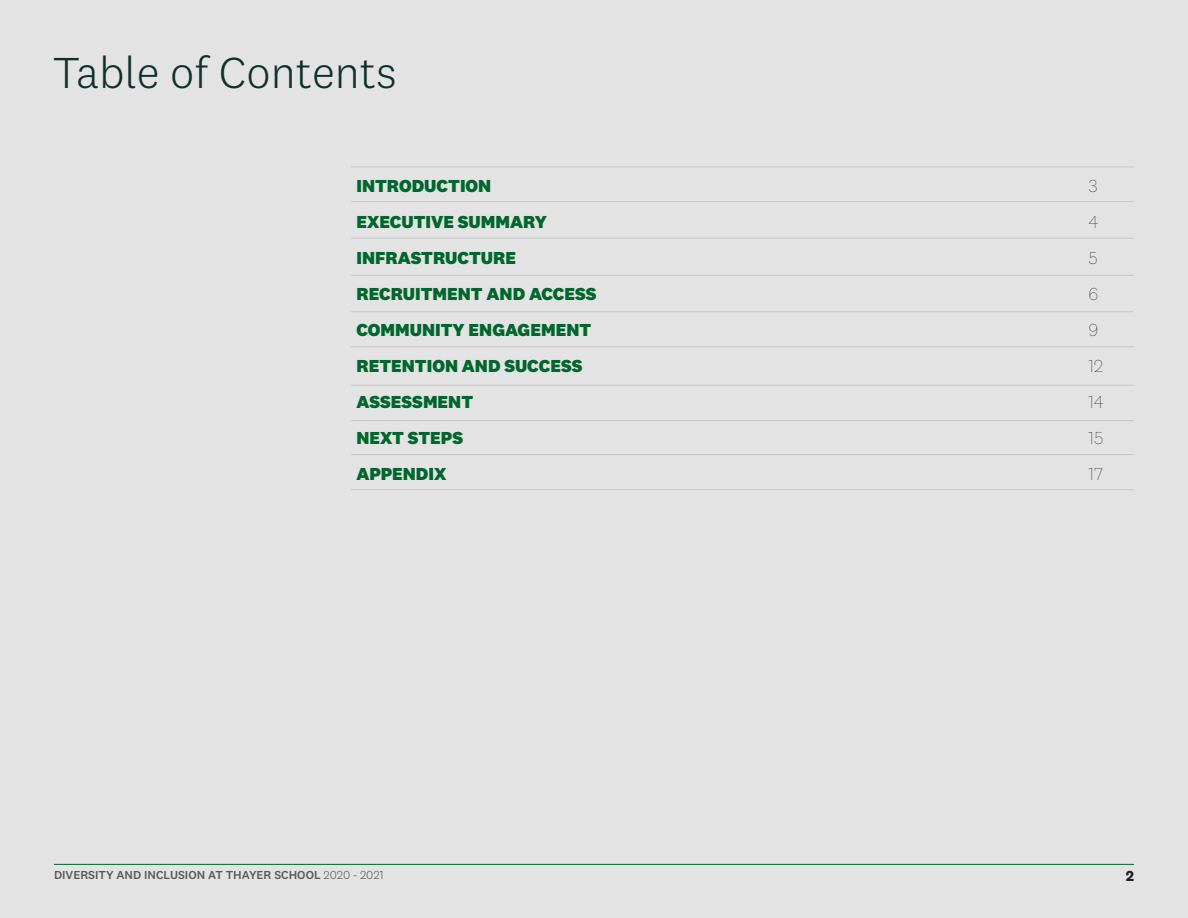
<style>
.page{position:relative;width:1188px;height:918px;background:#e2e3e2}
.page>*{position:absolute;margin:0;border:0;box-sizing:border-box;transform-origin:0 0}
.t1{font:300 45px "National 2";color:#0f302a}
.t2{font:800 18px "National 2";color:#00662d}
.t3{font:100 18px "National 2";letter-spacing:-.005em;color:#231f20}
.t4{font:700 15px "National 2";color:#231f20}
.t5{font:500 12px "National 2";color:#57585a}
.s1{font-weight:300}
</style>
<div class="page">
<hr style="left:54px;top:864px;width:1080px;height:1px;background:#00662d">
<hr style="left:351px;top:167px;width:783px;height:1px;background:#c7c8ca">
<hr style="left:351px;top:201px;width:783px;height:1px;background:#c7c8ca">
<hr style="left:351px;top:238px;width:783px;height:1px;background:#c7c8ca">
<hr style="left:351px;top:275px;width:783px;height:1px;background:#c7c8ca">
<hr style="left:351px;top:311px;width:783px;height:1px;background:#c7c8ca">
<hr style="left:351px;top:346px;width:783px;height:1px;background:#c7c8ca">
<hr style="left:351px;top:385px;width:783px;height:1px;background:#c7c8ca">
<hr style="left:351px;top:420px;width:783px;height:1px;background:#c7c8ca">
<hr style="left:351px;top:454px;width:783px;height:1px;background:#c7c8ca">
<hr style="left:351px;top:489px;width:783px;height:1px;background:#c7c8ca">
<h1 class="t1" style="left:53px;top:47px;width:345px">Table of Contents</h1>
<p class="t2" style="left:356px;top:174px;width:136px">INTRODUCTION</p>
<p class="t3" style="left:1088px;top:176px;width:11px">3</p>
<p class="t2" style="left:356px;top:210px;width:192px">EXECUTIVE SUMMARY</p>
<p class="t3" style="left:1088px;top:212px;width:12px">4</p>
<p class="t2" style="left:356px;top:246px;width:161px">INFRASTRUCTURE</p>
<p class="t3" style="left:1088px;top:248px;width:11px">5</p>
<p class="t2" style="left:356px;top:282px;width:242px">RECRUITMENT AND ACCESS</p>
<p class="t3" style="left:1088px;top:284px;width:11px">6</p>
<p class="t2" style="left:356px;top:318px;width:236px">COMMUNITY ENGAGEMENT</p>
<p class="t3" style="left:1088px;top:320px;width:11px">9</p>
<p class="t2" style="left:356px;top:354px;width:228px">RETENTION AND SUCCESS</p>
<p class="t3" style="left:1088px;top:356px;width:16px">12</p>
<p class="t2" style="left:356px;top:390px;width:118px">ASSESSMENT</p>
<p class="t3" style="left:1088px;top:392px;width:17px">14</p>
<p class="t2" style="left:356px;top:426px;width:108px">NEXT STEPS</p>
<p class="t3" style="left:1088px;top:428px;width:16px">15</p>
<p class="t2" style="left:356px;top:462px;width:92px">APPENDIX</p>
<p class="t3" style="left:1088px;top:464px;width:16px">17</p>
<p class="t5" style="left:54px;top:867px;width:331px">DIVERSITY AND INCLUSION AT THAYER SCHOOL <span class="s1">2020 - 2021</span></p>
<p class="t4" style="left:1126px;top:866px;width:10px">2</p>
</div>
